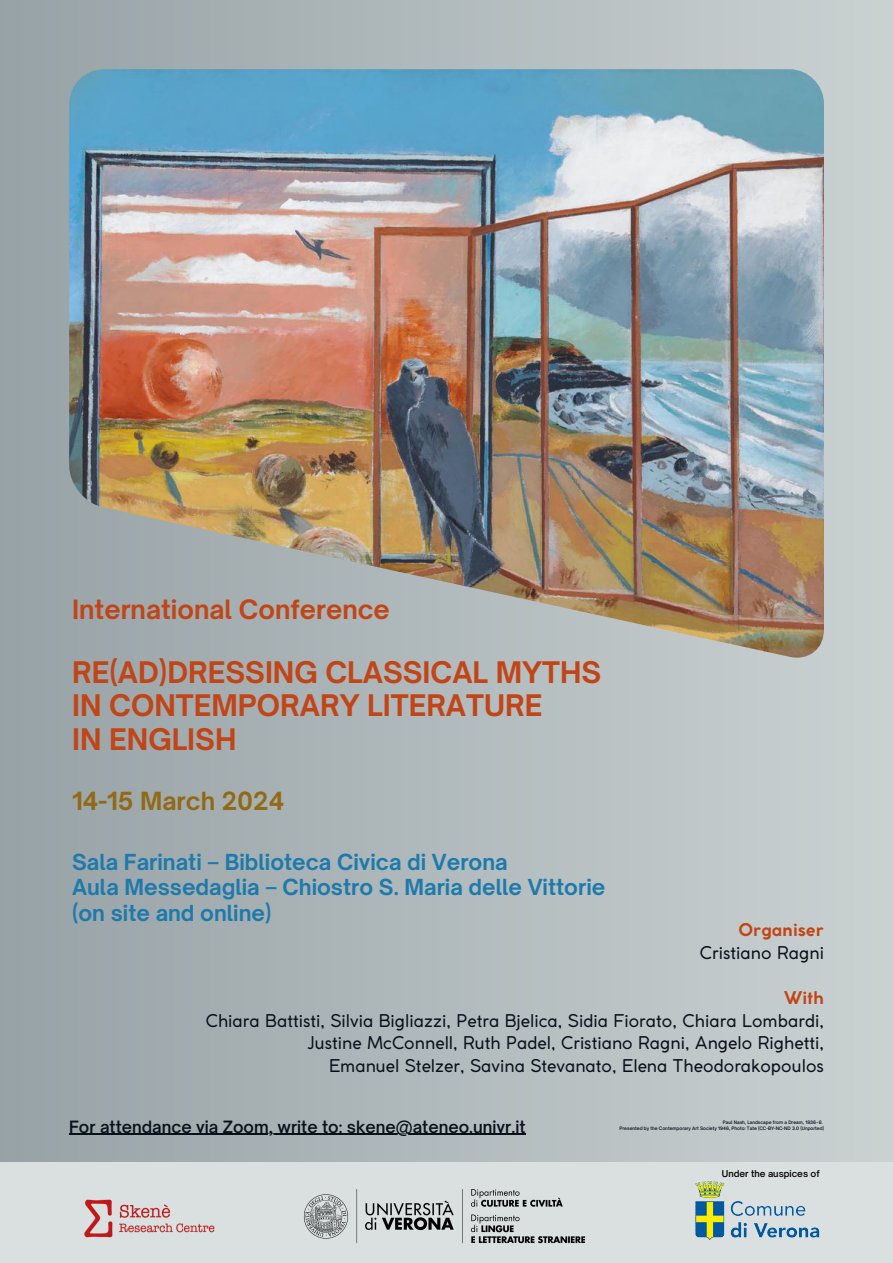
<style>
.page{position:relative;width:893px;height:1263px;background:#dae0df}
.page>*{position:absolute;margin:0;border:0;box-sizing:border-box;transform-origin:0 0}
.t1{font:700 28.42px/33.8px "Open Sauce One";color:#c14517}
.t2{font:700 25.42px "Open Sauce One";color:#c14517}
.t3{font:700 23.92px "Open Sauce One";color:#926917}
.t4{font:700 21.15px/25.3px "Open Sauce One";color:#1d7aab}
.t5{font:17.4px/22.5px "Coco Gothic";color:#08101a;text-align:right}
.t6{font:700 17.4px "Coco Gothic";color:#c14517}
.t7{font:600 16.2px "Open Sauce One";color:#08101a}
.t8{font:600 9px "Open Sauce One";color:#000}
.t9{font:600 4.5px/6px "Open Sauce One";color:#08101a;text-align:right}
</style>
<div class="page">
<div style="left:0;top:0;width:893px;height:1161px;background:linear-gradient(to right,#97a2a6,#cad2d2)"></div>
<img style="left:69px;top:69px;width:755px;height:589px">
<img style="left:84px;top:1199px;width:131px;height:39px">
<img style="left:304px;top:1189px;width:282px;height:55px">
<img style="left:695px;top:1181px;width:124px;height:59px">
<hr style="left:69px;top:1134px;width:278px;height:1px;background:#08101a">
<hr style="left:347px;top:1134px;width:178px;height:1px;background:#08101a">
<h2 class="t2" style="left:72px;top:594px;width:319px">International Conference</h2>
<h1 class="t1" style="left:72px;top:655px;width:531px">RE(AD)DRESSING CLASSICAL MYTHS<br>IN CONTEMPORARY LITERATURE<br>IN ENGLISH</h1>
<h3 class="t3" style="left:72px;top:786px;width:214px">14-15 March 2024</h3>
<p class="t4" style="left:72px;top:849px;width:535px">Sala Farinati – Biblioteca Civica di Verona<br>Aula Messedaglia – Chiostro S. Maria delle Vittorie (on site and online)</p>
<p class="t6" style="left:738px;top:923px;width:87px">Organiser</p>
<p class="t5" style="left:700px;top:943px;width:126px">Cristiano Ragni</p>
<p class="t6" style="left:784px;top:991px;width:42px">With</p>
<p class="t5" style="left:206px;top:1011px;width:620px">Chiara Battisti, Silvia Bigliazzi, Petra Bjelica, Sidia Fiorato, Chiara Lombardi,<br>Justine McConnell, Ruth Padel, Cristiano Ragni, Angelo Righetti,<br>Emanuel Stelzer, Savina Stevanato, Elena Theodorakopoulos</p>
<p class="t7" style="left:69px;top:1116px;width:458px">For attendance via Zoom, write to: skene@ateneo.univr.it</p>
<p class="t9" style="left:619px;top:1119px;width:206px">Paul Nash, Landscape from a Dream, 1936–8.<br>Presented by the Contemporary Art Society 1946, Photo: Tate (CC-BY-NC-ND 3.0 (Unported)</p>
<p class="t8" style="left:722px;top:1168px;width:99px">Under the auspices of</p>
</div>
